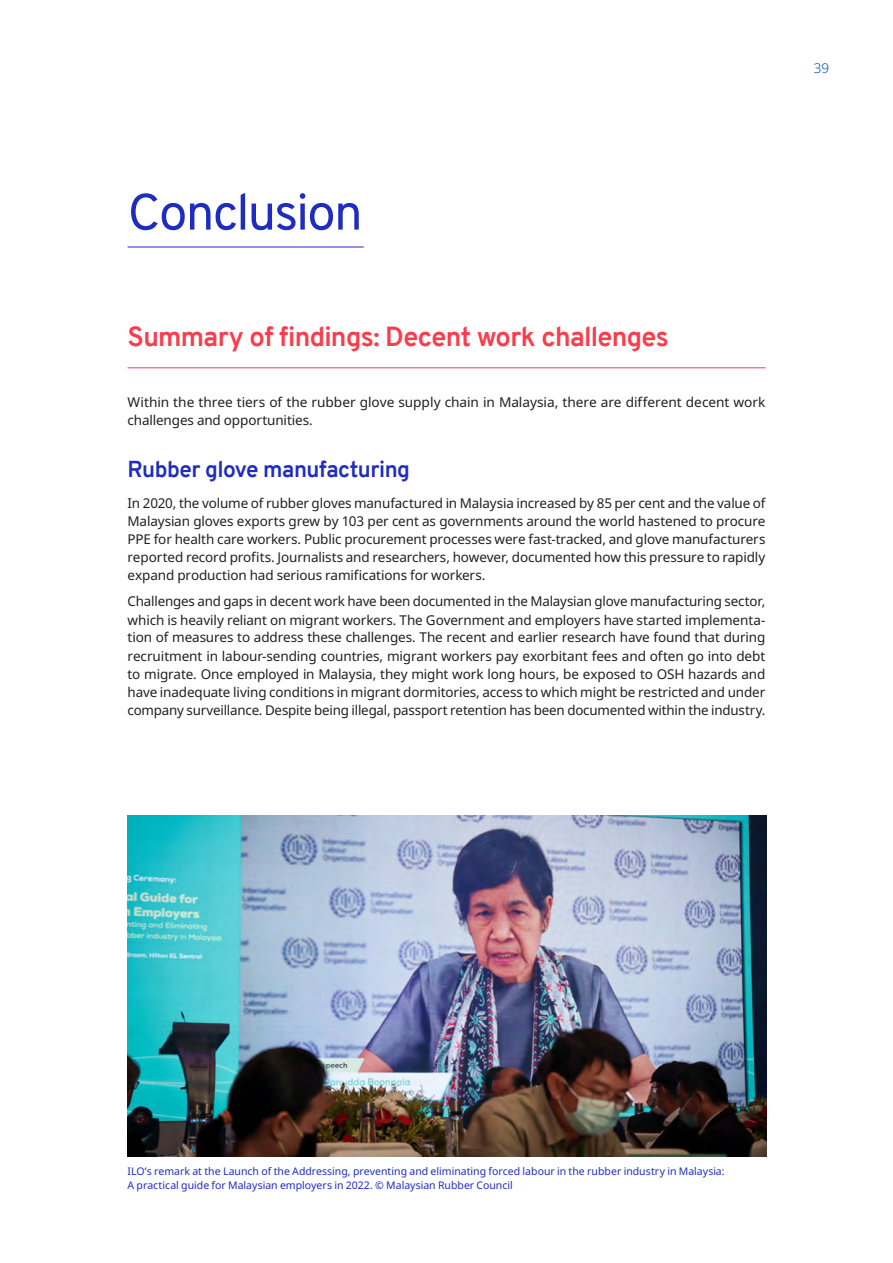
<style>
.page{position:relative;width:893px;height:1263px;background:#fff}
.page>*{position:absolute;margin:0;border:0;box-sizing:border-box;transform-origin:0 0}
.Chapter_title_ok{font:51px "Overpass";letter-spacing:-.035em;color:#1e2dbe}
.Heading_level_1A{font:700 27px "Overpass";letter-spacing:-.025em;color:#fa3c4b}
.Heading_level_2B{font:700 22.5px "Overpass";letter-spacing:-.025em;color:#1e2dbe}
.Body{font:13.5px/18px "Noto Sans";letter-spacing:-.01em;color:#231f20;text-align:justify}
.t1{font:300 13.5px "Noto Sans";color:#0154a6}
.photo_legend{font:10.5px/13.5px "Noto Sans";color:#1e2dbe}
</style>
<div class="page">
<img style="left:128px;top:815px;width:638px;height:342px">
<hr style="left:128px;top:247px;width:236px;height:1px;background:#1e2dbe">
<hr style="left:128px;top:367px;width:637px;height:1px;background:#fa3c4b">
<p class="Chapter_title_ok" style="left:128px;top:175px;width:237px">Conclusion</p>
<p class="Heading_level_1A" style="left:128px;top:317px;width:543px">Summary of findings: Decent work challenges</p>
<p class="Body" style="left:128px;top:393px;width:639px">Within the three tiers of the rubber glove supply chain in Malaysia, there are different decent work challenges and opportunities.</p>
<p class="Heading_level_2B" style="left:128px;top:453px;width:284px">Rubber glove manufacturing</p>
<p class="Body" style="left:128px;top:494px;width:639px">In 2020, the volume of rubber gloves manufactured in Malaysia increased by 85 per cent and the value of Malaysian gloves exports grew by 103 per cent as governments around the world hastened to procure PPE for health care workers. Public procurement processes were fast-tracked, and glove manufacturers reported record profits. Journalists and researchers, however, documented how this pressure to rapidly expand production had serious ramifications for workers.</p>
<p class="Body" style="left:128px;top:593px;width:639px">Challenges and gaps in decent work have been documented in the Malaysian glove manufacturing sector, which is heavily reliant on migrant workers. The Government and employers have started implementa&shy;tion of measures to address these challenges. The recent and earlier research have found that during recruitment in labour-sending countries, migrant workers pay exorbitant fees and often go into debt to migrate. Once employed in Malaysia, they might work long hours, be exposed to OSH hazards and have inadequate living conditions in migrant dormitories, access to which might be restricted and under company surveillance. Despite being illegal, passport retention has been documented within the industry.</p>
<p class="t1" style="left:814px;top:59px;width:17px">39</p>
<p class="photo_legend" style="left:128px;top:1165px;width:598px">ILO’s remark at the Launch of the Addressing, preventing and eliminating forced labour in the rubber industry in Malaysia:<br>A practical guide for Malaysian employers in 2022. © Malaysian Rubber Council</p>
</div>
